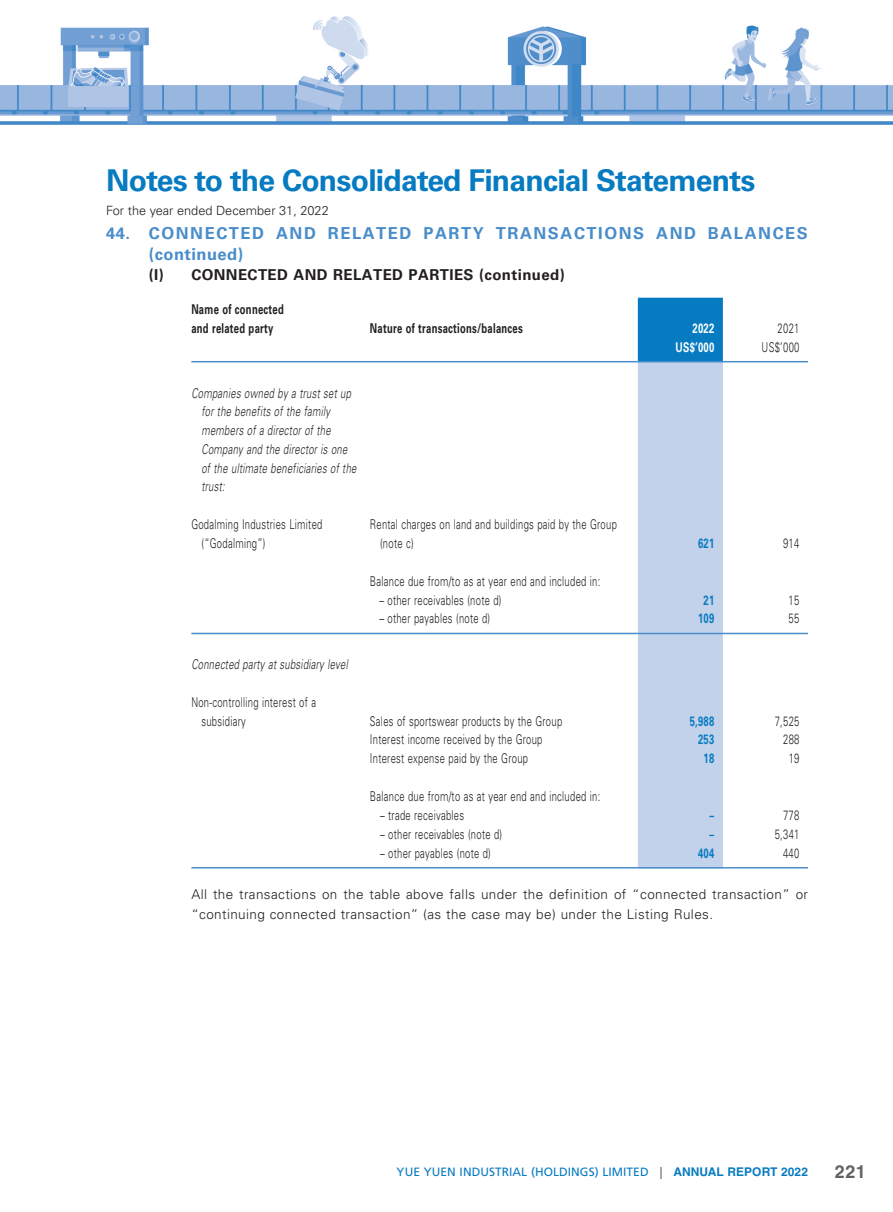
<style>
.page{position:relative;width:893px;height:1212px;background:#fff}
.page>*{position:absolute;margin:0;border:0;box-sizing:border-box;transform-origin:0 0}
.t1{font:700 30px "Univers LT Std";letter-spacing:-.025em;color:#077bc1}
.t2{font:700 18px "Helvetica LT Std";color:#636366}
.t3{font:700 16.5px/21px "Univers LT Std";letter-spacing:.095em;color:#498dca}
.t4{font:700 15px "Univers LT Std";letter-spacing:.03em;color:#231f20}
.t5{font:300 13.5px/18.8px "Univers LT Std";letter-spacing:.03em;color:#231f20;scale:.7 1}
.t6{font:italic 300 13.5px/18.8px "Univers LT Std";letter-spacing:.03em;color:#231f20;scale:.7 1}
.t7{font:300 13.5px/19.5px "Univers LT Std";letter-spacing:.03em;color:#231f20}
.t8{font:700 13.5px/18.8px "Univers LT Std";letter-spacing:.03em;color:#231f20;scale:.7 1}
.t9{font:700 13.5px "Univers LT Std";letter-spacing:.03em;color:#077bc1;scale:.7 1}
.t10{font:700 13.5px "Univers LT Std";letter-spacing:.03em;color:#fff;scale:.7 1}
.t11{font:300 12.75px "Univers LT Std";color:#231f20}
.t12{font:12px "Frutiger LT Std";letter-spacing:.005em;color:#077bc1}
.s1{color:#636366}
.s2{font-family:"Helvetica LT Std";font-weight:700}
</style>
<div class="page">
<img style="left:0;top:16px;width:893px;height:109px">
<svg style="left:638px;top:298px;width:85px;height:569px;background:#adc8e6"></svg>
<hr style="left:191px;top:361px;width:179px;height:1px;background:#498dca">
<hr style="left:370px;top:361px;width:268px;height:1px;background:#498dca">
<hr style="left:638px;top:361px;width:85px;height:1px;background:#498dca">
<hr style="left:723px;top:361px;width:85px;height:1px;background:#498dca">
<hr style="left:191px;top:633px;width:179px;height:1px;background:#498dca">
<hr style="left:370px;top:633px;width:268px;height:1px;background:#498dca">
<hr style="left:638px;top:633px;width:85px;height:1px;background:#498dca">
<hr style="left:723px;top:633px;width:85px;height:1px;background:#498dca">
<hr style="left:191px;top:867px;width:179px;height:1px;background:#498dca">
<hr style="left:370px;top:867px;width:268px;height:1px;background:#498dca">
<hr style="left:638px;top:867px;width:85px;height:1px;background:#498dca">
<hr style="left:723px;top:867px;width:85px;height:1px;background:#498dca">
<h1 class="t1" style="left:106px;top:163px;width:651px">Notes to the Consolidated Financial Statements</h1>
<p class="t11" style="left:106px;top:202px;width:224px">For the year ended December 31, 2022</p>
<p class="t3" style="left:149px;top:223px;width:661px;text-indent:-43px">44. CONNECTED AND RELATED PARTY TRANSACTIONS AND BALANCES (continued)</p>
<p class="t4" style="left:149px;top:266px;width:418px">(I) CONNECTED AND RELATED PARTIES (continued)</p>
<p class="t8" style="left:191px;top:300px;width:134px">Name of connected and related party</p>
<p class="t8" style="left:370px;top:319px;width:220px">Nature of transactions/balances</p>
<p class="t10" style="left:693px;top:320px;width:33px">2022</p>
<p class="t5" style="left:778px;top:319px;width:33px">2021</p>
<p class="t10" style="left:675px;top:339px;width:57px">US$’000</p>
<p class="t5" style="left:762px;top:337px;width:56px">US$’000</p>
<p class="t6" style="left:201px;top:384px;width:223px;text-indent:-10px">Companies owned by a trust set up for the benefits of the family members of a director of the<br>Company and the director is one of the ultimate beneficiaries of the trust:</p>
<p class="t5" style="left:201px;top:515px;width:174px;text-indent:-10px">Godalming Industries Limited (“Godalming”)</p>
<p class="t5" style="left:380px;top:515px;width:340px;text-indent:-10px">Rental charges on land and buildings paid by the Group (note c)</p>
<p class="t9" style="left:698px;top:535px;width:25px">621</p>
<p class="t5" style="left:783px;top:533px;width:25px">914</p>
<p class="t5" style="left:370px;top:572px;width:331px">Balance due from/to as at year end and included in:</p>
<p class="t5" style="left:379px;top:590px;width:176px">– other receivables (note d)</p>
<p class="t9" style="left:704px;top:592px;width:17px">21</p>
<p class="t5" style="left:789px;top:590px;width:17px">15</p>
<p class="t5" style="left:379px;top:609px;width:160px">– other payables (note d)</p>
<p class="t9" style="left:698px;top:611px;width:25px">109</p>
<p class="t5" style="left:789px;top:609px;width:17px">55</p>
<p class="t6" style="left:191px;top:655px;width:225px">Connected party at subsidiary level</p>
<p class="t5" style="left:201px;top:693px;width:165px;text-indent:-10px">Non-controlling interest of a subsidiary</p>
<p class="t5" style="left:370px;top:711px;width:276px">Sales of sportswear products by the Group</p>
<p class="t9" style="left:690px;top:713px;width:37px">5,988</p>
<p class="t5" style="left:775px;top:711px;width:37px">7,525</p>
<p class="t5" style="left:370px;top:730px;width:248px">Interest income received by the Group</p>
<p class="t9" style="left:698px;top:732px;width:25px">253</p>
<p class="t5" style="left:783px;top:730px;width:25px">288</p>
<p class="t5" style="left:370px;top:749px;width:227px">Interest expense paid by the Group</p>
<p class="t9" style="left:704px;top:750px;width:17px">18</p>
<p class="t5" style="left:789px;top:749px;width:17px">19</p>
<p class="t5" style="left:370px;top:787px;width:331px">Balance due from/to as at year end and included in:</p>
<p class="t5" style="left:380px;top:806px;width:122px">– trade receivables</p>
<p class="t9" style="left:710px;top:807px;width:8px">–</p>
<p class="t5" style="left:783px;top:806px;width:25px">778</p>
<p class="t5" style="left:380px;top:825px;width:176px">– other receivables (note d)</p>
<p class="t9" style="left:710px;top:826px;width:8px">–</p>
<p class="t5" style="left:775px;top:825px;width:37px">5,341</p>
<p class="t5" style="left:380px;top:843px;width:160px">– other payables (note d)</p>
<p class="t9" style="left:698px;top:845px;width:25px">404</p>
<p class="t5" style="left:783px;top:843px;width:25px">440</p>
<p class="t7" style="left:191px;top:885px;width:618px">All the transactions on the table above falls under the definition of “connected transaction” or “continuing connected transaction” (as the case may be) under the Listing Rules.</p>
<p class="t12" style="left:397px;top:1164px;width:413px">YUE YUEN INDUSTRIAL (HOLDINGS) LIMITED <span class="s1">|</span> <span class="s2">ANNUAL REPORT 2022</span></p>
<h2 class="t2" style="left:835px;top:1160px;width:33px">221</h2>
</div>
